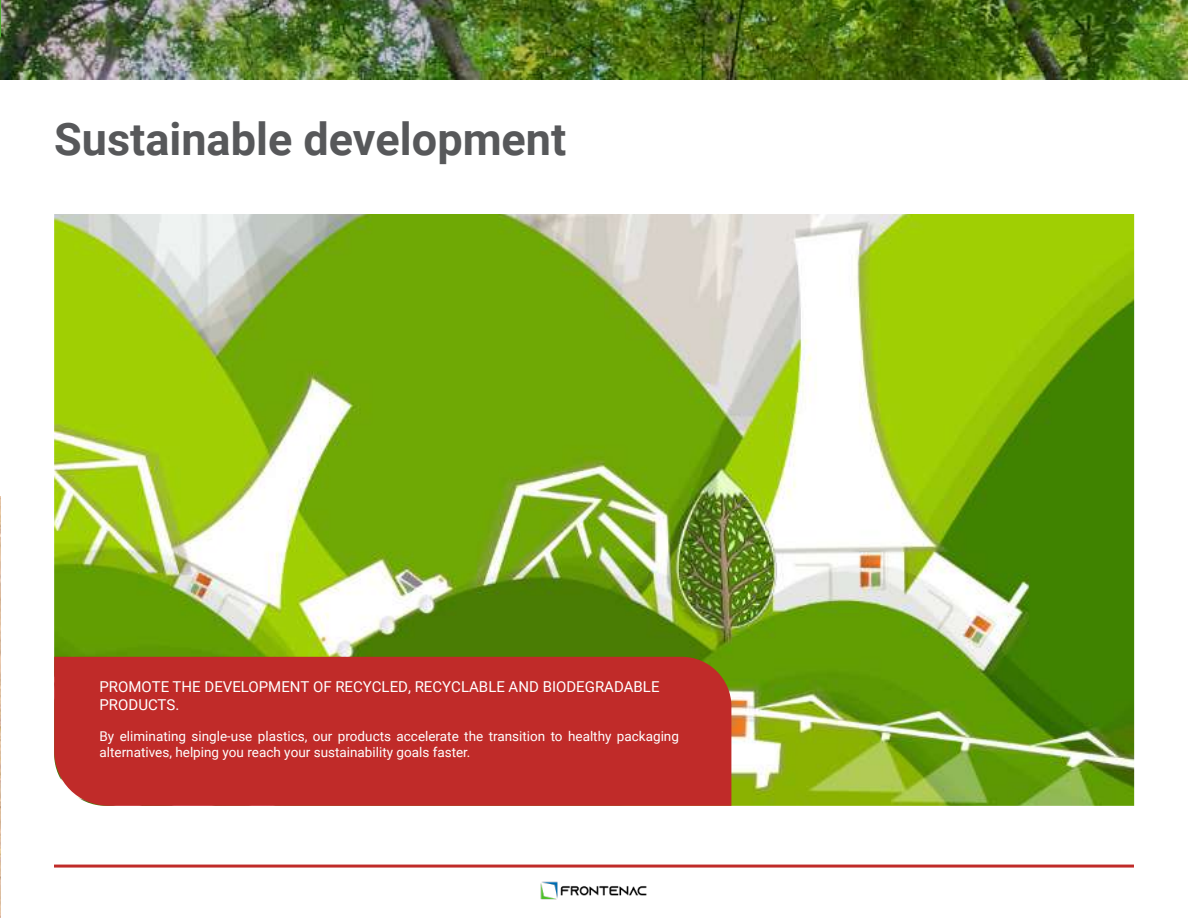
<style>
.page{position:relative;width:1188px;height:918px;background:#fff}
.page>*{position:absolute;margin:0;border:0;box-sizing:border-box;transform-origin:0 0}
.t1{font:700 45px "Roboto";color:#57585a}
.t2{font:15px/18px "Roboto";color:#fff}
.t3{font:13.5px/16.2px "Roboto";color:#fff}
</style>
<div class="page">
<hr style="left:54px;top:865px;width:1080px;height:3px;background:#c02b29">
<img style="left:540px;top:881px;width:107px;height:19px">
<img style="left:1px;top:0;width:1187px;height:79px">
<img style="left:54px;top:214px;width:1080px;height:592px">
<div style="left:54px;top:657px;width:677px;height:149px;background:#c02b29"></div>
<svg style="left:0;top:0;width:1px;height:80px"></svg>
<img style="left:0;top:497px;width:1px;height:421px">
<h1 class="t1" style="left:54px;top:107px;width:514px">Sustainable development</h1>
<p class="t2" style="left:100px;top:677px;width:562px">PROMOTE THE DEVELOPMENT OF RECYCLED, RECYCLABLE AND BIODEGRADABLE<br>PRODUCTS.</p>
<p class="t3" style="left:100px;top:727px;width:581px">By eliminating single-use plastics, our products accelerate the transition to healthy packaging alternatives, helping you reach your sustainability goals faster.</p>
</div>
